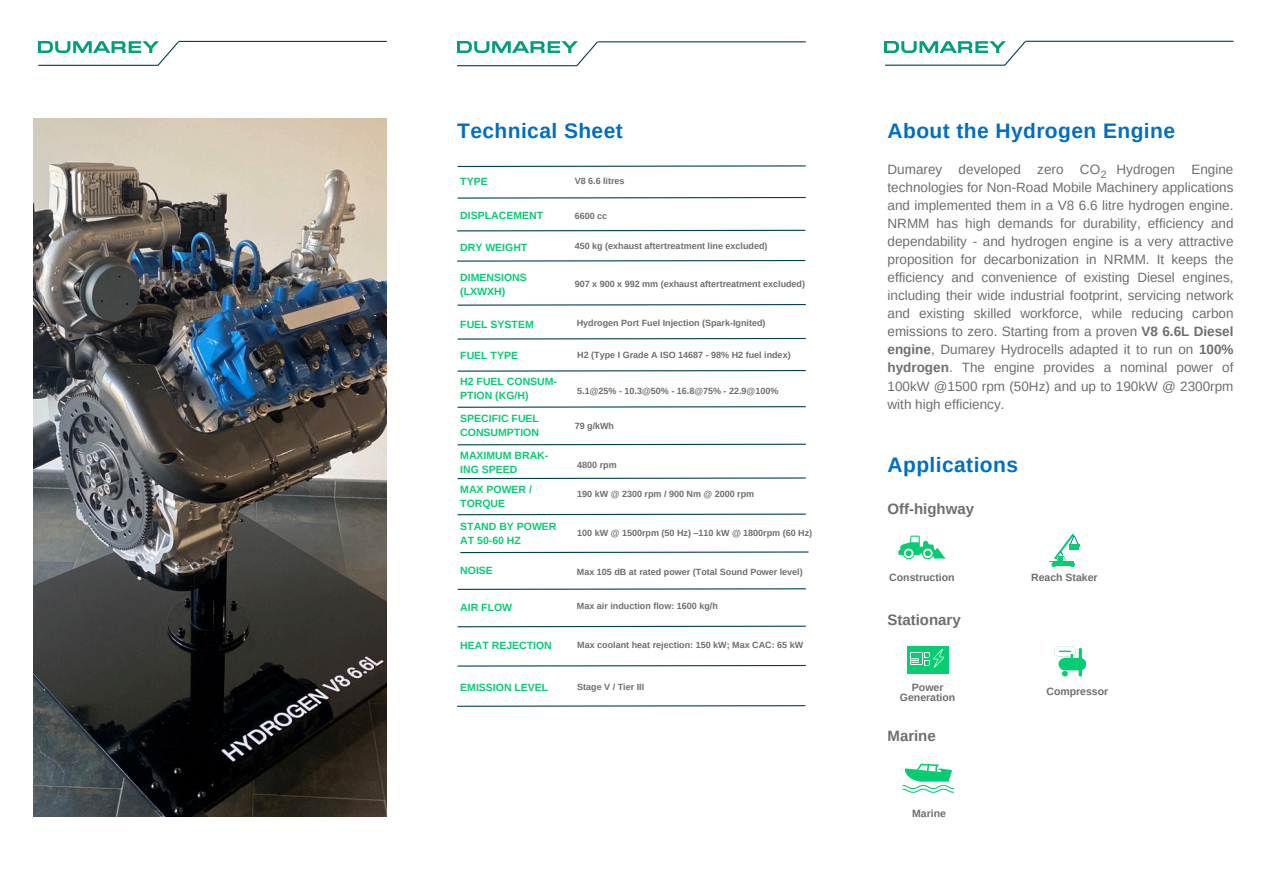
<style>
.page{position:relative;width:1263px;height:894px;background:#fff}
.page>*{position:absolute;margin:0;border:0;box-sizing:border-box;transform-origin:0 0}
.t1{font:700 21px "Arimo";letter-spacing:.02em;color:#006ec4}
.t2{font:700 15px "Arimo";color:#6e6e6e}
.t3{font:13.5px/18px "Arimo";color:#6e6e6e;text-align:justify}
.t4{font:700 10.5px/14px "Arimo";color:#08cc72}
.t5{font:700 10.5px/10.5px "Arimo";color:#6e6e6e;text-align:center}
.t6{font:10.5px "Arimo";color:#6e6e6e}
.t7{font:700 9px "Arimo";color:#6e6e6e}
.s1{font-weight:700}
</style>
<div class="page">
<img style="left:34px;top:119px;width:353px;height:697px">
<svg style="left:898px;top:535px;width:47px;height:24px"></svg>
<svg style="left:1049px;top:533px;width:30px;height:34px"></svg>
<div style="left:907px;top:646px;width:41px;height:24px;background:#08cc72"></div>
<hr style="left:907px;top:671px;width:41px;height:2px;background:#08cc72">
<svg style="left:910px;top:649px;width:34px;height:18px"></svg>
<div style="left:1058px;top:657px;width:28px;height:13px;background:#08cc72;border-radius:6px"></div>
<hr style="left:1079px;top:661px;width:3px;height:15px;background:#08cc72;border-radius:2px">
<hr style="left:1079px;top:647px;width:3px;height:20px;background:#08cc72;border-radius:2px">
<svg style="left:1054px;top:646px;width:22px;height:30px"></svg>
<svg style="left:903px;top:763px;width:51px;height:29px"></svg>
<img style="left:38px;top:41px;width:118px;height:12px">
<hr style="left:38px;top:65px;width:120px;height:1px;background:#034052">
<svg style="left:156px;top:40px;width:24px;height:26px"></svg>
<hr style="left:179px;top:41px;width:208px;height:1px;background:#034052">
<img style="left:457px;top:41px;width:118px;height:11px">
<img style="left:885px;top:41px;width:118px;height:11px">
<hr style="left:885px;top:65px;width:120px;height:1px;background:#034052">
<svg style="left:1003px;top:40px;width:24px;height:26px"></svg>
<hr style="left:1025px;top:41px;width:208px;height:1px;background:#034052">
<svg style="left:457px;top:196px;width:349px;height:3px"></svg>
<hr style="left:457px;top:65px;width:120px;height:1px;background:#034052">
<svg style="left:575px;top:41px;width:24px;height:26px"></svg>
<hr style="left:598px;top:41px;width:208px;height:1px;background:#034052">
<svg style="left:457px;top:260px;width:349px;height:2px"></svg>
<svg style="left:457px;top:229px;width:349px;height:3px"></svg>
<svg style="left:457px;top:337px;width:349px;height:3px"></svg>
<svg style="left:457px;top:304px;width:349px;height:2px"></svg>
<svg style="left:457px;top:370px;width:349px;height:2px"></svg>
<svg style="left:457px;top:406px;width:349px;height:2px"></svg>
<svg style="left:457px;top:443px;width:349px;height:3px"></svg>
<svg style="left:457px;top:477px;width:349px;height:2px"></svg>
<svg style="left:457px;top:513px;width:349px;height:2px"></svg>
<svg style="left:460px;top:551px;width:349px;height:2px"></svg>
<svg style="left:457px;top:588px;width:349px;height:2px"></svg>
<svg style="left:457px;top:625px;width:349px;height:2px"></svg>
<svg style="left:457px;top:664px;width:349px;height:3px"></svg>
<svg style="left:457px;top:705px;width:349px;height:2px"></svg>
<svg style="left:457px;top:165px;width:349px;height:2px"></svg>
<p class="t1" style="left:457px;top:119px;width:167px">Technical Sheet</p>
<h3 class="t4" style="left:460px;top:175px;width:29px">TYPE</h3>
<h4 class="t7" style="left:575px;top:175px;width:51px">V8 6.6 litres</h4>
<p class="t4" style="left:460px;top:208px;width:84px">DISPLACEMENT</p>
<h4 class="t7" style="left:575px;top:211px;width:34px">6600 cc</h4>
<h4 class="t4" style="left:460px;top:240px;width:69px">DRY WEIGHT</h4>
<p class="t7" style="left:575px;top:241px;width:194px">450 kg (exhaust aftertreatment line excluded)</p>
<p class="t4" style="left:460px;top:270px;width:68px">DIMENSIONS (LXWXH)</p>
<h5 class="t7" style="left:575px;top:279px;width:232px">907 x 900 x 992 mm (exhaust aftertreatment excluded)</h5>
<p class="t4" style="left:460px;top:317px;width:75px">FUEL SYSTEM</p>
<p class="t7" style="left:577px;top:318px;width:190px">Hydrogen Port Fuel Injection (Spark-Ignited)</p>
<h4 class="t4" style="left:460px;top:348px;width:59px">FUEL TYPE</h4>
<h5 class="t7" style="left:577px;top:349px;width:215px">H2 (Type I Grade A ISO 14687 - 98% H2 fuel index)</h5>
<p class="t4" style="left:460px;top:374px;width:98px">H2 FUEL CONSUM-<br>PTION (KG/H)</p>
<h4 class="t4" style="left:460px;top:411px;width:80px">SPECIFIC FUEL<br>CONSUMPTION</h4>
<p class="t4" style="left:460px;top:448px;width:90px">MAXIMUM BRAK-<br>ING SPEED</p>
<h4 class="t4" style="left:460px;top:482px;width:73px">MAX POWER /<br>TORQUE</h4>
<p class="t4" style="left:460px;top:519px;width:98px">STAND BY POWER<br>AT 50-60 HZ</p>
<p class="t7" style="left:577px;top:386px;width:203px">5.1@25% - 10.3@50% - 16.8@75% - 22.9@100%</p>
<h4 class="t7" style="left:575px;top:420px;width:41px">79 g/kWh</h4>
<p class="t7" style="left:577px;top:459px;width:41px">4800 rpm</p>
<p class="t7" style="left:577px;top:488px;width:179px">190 kW @ 2300 rpm / 900 Nm @ 2000 rpm</p>
<p class="t7" style="left:577px;top:528px;width:236px">100 kW @ 1500rpm (50 Hz) –110 kW @ 1800rpm (60 Hz)</p>
<h4 class="t4" style="left:460px;top:563px;width:34px">NOISE</h4>
<h2 class="t7" style="left:577px;top:566px;width:227px">Max 105 dB at rated power (Total Sound Power level)</h2>
<p class="t7" style="left:577px;top:601px;width:142px">Max air induction flow: 1600 kg/h</p>
<h4 class="t4" style="left:460px;top:600px;width:53px">AIR FLOW</h4>
<p class="t4" style="left:460px;top:638px;width:93px">HEAT REJECTION</p>
<p class="t7" style="left:577px;top:639px;width:227px">Max coolant heat rejection: 150 kW; Max CAC: 65 kW</p>
<h4 class="t4" style="left:460px;top:680px;width:89px">EMISSION LEVEL</h4>
<h1 class="t7" style="left:577px;top:681px;width:68px">Stage V / Tier III</h1>
<p class="t1" style="left:887px;top:119px;width:289px">About the Hydrogen Engine</p>
<h4 class="t3" style="left:887px;top:160px;width:347px">Dumarey developed zero CO Hydrogen Engine technologies for Non-Road Mobile Machinery applications and implemented them in a V8 6.6 litre hydrogen engine.<br>NRMM has high demands for durability, efficiency and dependability - and hydrogen engine is a very attractive proposition for decarbonization in NRMM. It keeps the efficiency and convenience of existing Diesel engines, including their wide industrial footprint, servicing network and existing skilled workforce, while reducing carbon emissions to zero. Starting from a proven <span class="s1">V8 6.6L Diesel engine</span>, Dumarey Hydrocells adapted it to run on <span class="s1">100% hydrogen</span>. The engine provides a nominal power of 100kW @1500 rpm (50Hz) and up to 190kW @ 2300rpm with high efficiency.</h4>
<p class="t6" style="left:1101px;top:169px;width:7px">2</p>
<h4 class="t1" style="left:887px;top:453px;width:132px">Applications</h4>
<h1 class="t2" style="left:887px;top:500px;width:88px">Off-highway</h1>
<h1 class="t5" style="left:889px;top:571px;width:67px">Construction</h1>
<p class="t5" style="left:1031px;top:571px;width:68px">Reach Staker</p>
<p class="t2" style="left:887px;top:611px;width:75px">Stationary</p>
<h4 class="t5" style="left:900px;top:681px;width:57px">Power<br>Generation</h4>
<p class="t5" style="left:1046px;top:686px;width:63px">Compressor</p>
<p class="t2" style="left:887px;top:727px;width:50px">Marine</p>
<h2 class="t5" style="left:912px;top:807px;width:35px">Marine</h2>
</div>
